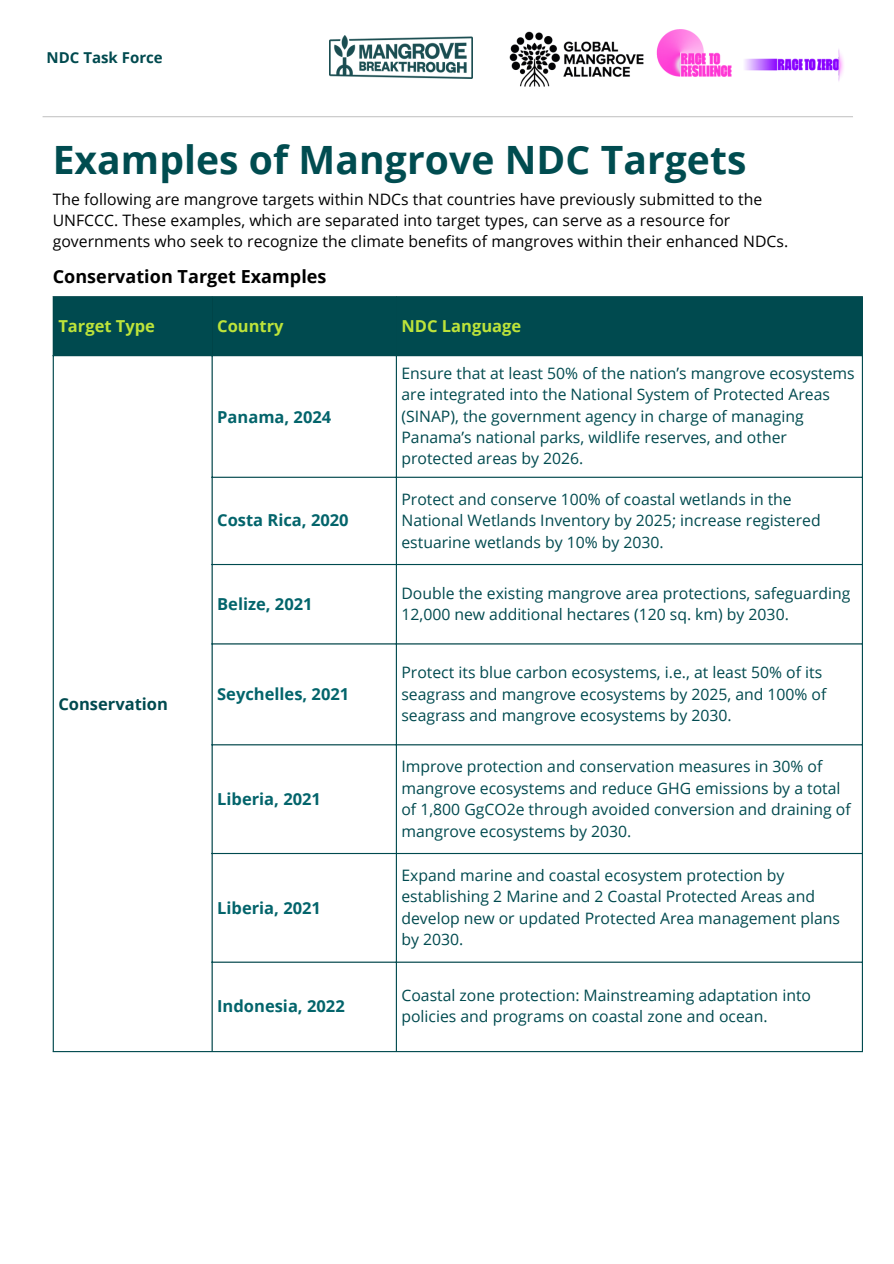
<style>
.page{position:relative;width:894px;height:1264px;background:#fff}
.page>*{position:absolute;margin:0;border:0;box-sizing:border-box;transform-origin:0 0}
.t1{font:700 39px "Open Sans";color:#004c50}
.t2{font:700 18px "Open Sans";color:#000}
.t3{font:700 16.5px "Open Sans";color:#03646b}
.t4{font:700 16.5px "Open Sans";color:#bde33a}
.t5{font:700 16.5px "Open Sans";color:#004a4f}
.t6{font:15.75px/21.5px "Open Sans";color:#004a4f}
.t7{font:15.75px/21.5px "Open Sans";color:#000}
.t8{font:700 15px "Open Sans";color:#004a4f}
</style>
<div class="page">
<div style="left:54px;top:297px;width:807px;height:58px;background:#004a4f"></div>
<hr style="left:53px;top:297px;width:1px;height:754px;background:#004a4f">
<hr style="left:211px;top:297px;width:2px;height:754px;background:#004a4f">
<hr style="left:396px;top:297px;width:1px;height:754px;background:#004a4f">
<hr style="left:861px;top:297px;width:1px;height:754px;background:#004a4f">
<hr style="left:53px;top:296px;width:809px;height:1px;background:#004a4f">
<hr style="left:53px;top:355px;width:809px;height:1px;background:#004a4f">
<hr style="left:211px;top:476px;width:651px;height:2px;background:#004a4f">
<hr style="left:211px;top:564px;width:651px;height:1px;background:#004a4f">
<hr style="left:211px;top:643px;width:651px;height:1px;background:#004a4f">
<hr style="left:211px;top:744px;width:651px;height:1px;background:#004a4f">
<hr style="left:211px;top:853px;width:651px;height:1px;background:#004a4f">
<hr style="left:211px;top:961px;width:651px;height:1px;background:#004a4f">
<hr style="left:53px;top:1051px;width:809px;height:1px;background:#004a4f">
<hr style="left:43px;top:116px;width:809px;height:1px;background:#c6c6c6">
<img style="left:509px;top:31px;width:134px;height:55px">
<img style="left:643px;top:29px;width:201px;height:52px">
<img style="left:329px;top:36px;width:143px;height:43px">
<p class="t8" style="left:46px;top:47px;width:118px">NDC Task Force</p>
<p class="t1" style="left:53px;top:132px;width:695px">Examples of Mangrove NDC Targets</p>
<p class="t7" style="left:53px;top:188px;width:736px">The following are mangrove targets within NDCs that countries have previously submitted to the<br>UNFCCC. These examples, which are separated into target types, can serve as a resource for governments who seek to recognize the climate benefits of mangroves within their enhanced NDCs.</p>
<p class="t2" style="left:53px;top:264px;width:275px">Conservation Target Examples</p>
<h3 class="t4" style="left:58px;top:315px;width:98px">Target Type</h3>
<p class="t4" style="left:217px;top:315px;width:68px">Country</p>
<p class="t4" style="left:401px;top:315px;width:121px">NDC Language</p>
<p class="t3" style="left:217px;top:405px;width:116px">Panama, 2024</p>
<p class="t3" style="left:217px;top:508px;width:133px">Costa Rica, 2020</p>
<h1 class="t6" style="left:401px;top:362px;width:454px">Ensure that at least 50% of the nation’s mangrove ecosystems are integrated into the National System of Protected Areas (SINAP), the government agency in charge of managing Panama’s national parks, wildlife reserves, and other protected areas by 2026.</h1>
<h2 class="t6" style="left:401px;top:488px;width:420px">Protect and conserve 100% of coastal wetlands in the<br>National Wetlands Inventory by 2025; increase registered estuarine wetlands by 10% by 2030.</h2>
<p class="t5" style="left:58px;top:692px;width:111px">Conservation</p>
<p class="t3" style="left:217px;top:592px;width:97px">Belize, 2021</p>
<p class="t6" style="left:401px;top:582px;width:450px">Double the existing mangrove area protections, safeguarding<br>12,000 new additional hectares (120 sq. km) by 2030.</p>
<p class="t3" style="left:217px;top:682px;width:134px">Seychelles, 2021</p>
<p class="t3" style="left:217px;top:787px;width:105px">Liberia, 2021</p>
<p class="t3" style="left:217px;top:896px;width:105px">Liberia, 2021</p>
<p class="t6" style="left:401px;top:661px;width:426px">Protect its blue carbon ecosystems, i.e., at least 50% of its seagrass and mangrove ecosystems by 2025, and 100% of seagrass and mangrove ecosystems by 2030.</p>
<p class="t6" style="left:401px;top:755px;width:450px">Improve protection and conservation measures in 30% of mangrove ecosystems and reduce GHG emissions by a total of 1,800 GgCO2e through avoided conversion and draining of mangrove ecosystems by 2030.</p>
<p class="t6" style="left:401px;top:864px;width:440px">Expand marine and coastal ecosystem protection by establishing 2 Marine and 2 Coastal Protected Areas and develop new or updated Protected Area management plans by 2030.</p>
<p class="t3" style="left:217px;top:994px;width:129px">Indonesia, 2022</p>
<p class="t6" style="left:401px;top:984px;width:411px">Coastal zone protection: Mainstreaming adaptation into policies and programs on coastal zone and ocean.</p>
</div>
